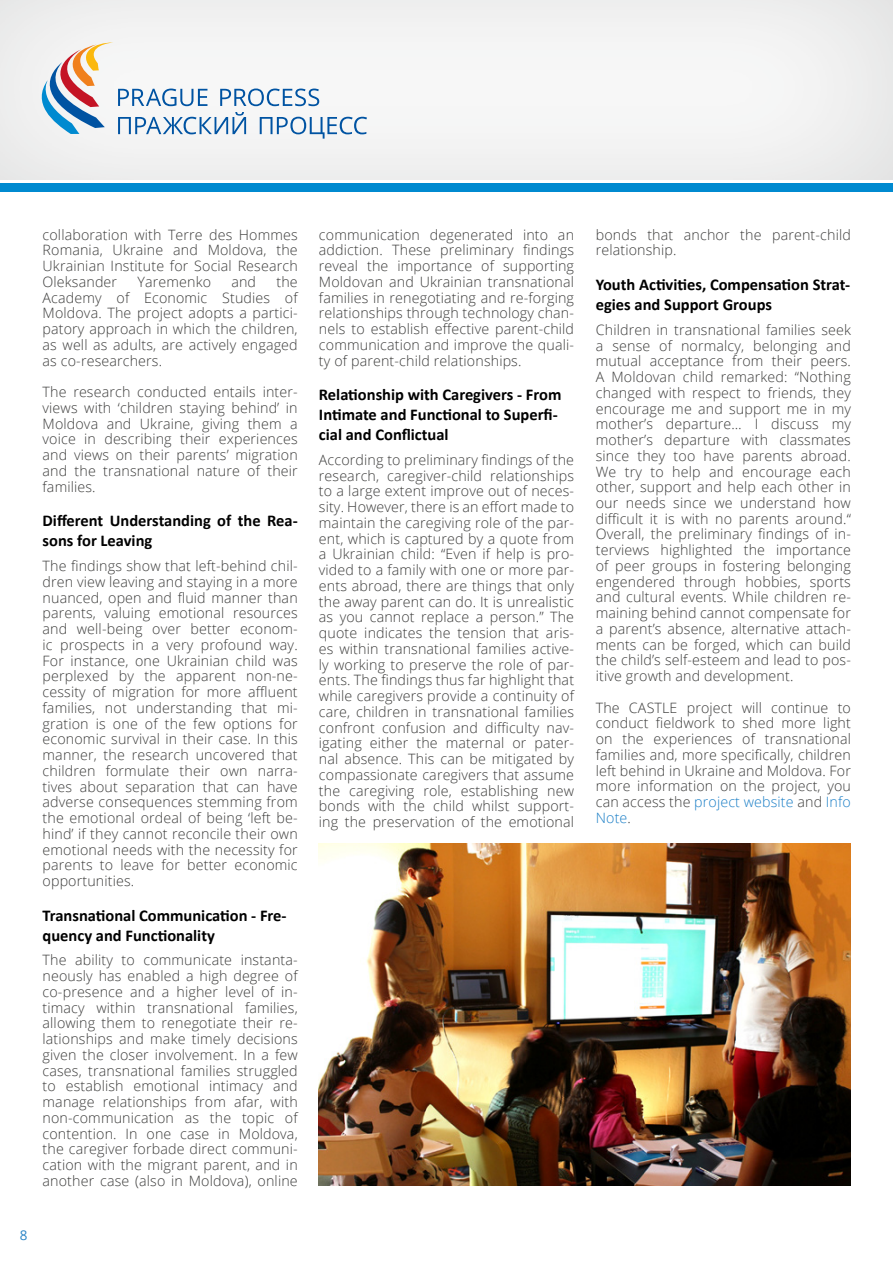
<style>
.page{position:relative;width:893px;height:1263px;background:#fff}
.page>*{position:absolute;margin:0;border:0;box-sizing:border-box;transform-origin:0 0}
.t1{font:700 16.5px/19.8px "Calibri";color:#000}
.t2{font:300 14.25px/15.8px "Open Sans";letter-spacing:.01em;color:#3b3b3a;text-align:justify}
.t3{font:13.5px "Open Sans";color:#2883c5}
.s1{color:#1a7ec6}
</style>
<div class="page">
<svg style="left:42px;top:43px;width:325px;height:96px"></svg>
<div style="left:0;top:183px;width:893px;height:9px;background:#008ad0"></div>
<img style="left:319px;top:843px;width:531px;height:343px">
<p class="t2" style="left:43px;top:226px;width:257px">collaboration with Terre des Hommes Romania, Ukraine and Moldova, the Ukrainian Institute for Social Research Oleksander</p>
<p class="t2" style="left:43px;top:273px;width:257px;text-indent:234px">the Academy of Economic Studies of Moldova. The project adopts a partici&shy;patory approach in which the children, as well as adults, are actively engaged as co-researchers.</p>
<p class="t2" style="left:43px;top:384px;width:257px">The research conducted entails inter&shy;views with ‘children staying behind’ in Moldova and Ukraine, giving them a voice in describing their experiences and views on their parents’ migration and the transnational nature of their families.</p>
<p class="t1" style="left:43px;top:510px;width:257px">Different Understanding of the Rea&shy;sons for Leaving</p>
<p class="t2" style="left:43px;top:558px;width:257px">The findings show that left-behind chil&shy;dren view leaving and staying in a more nuanced, open and fluid manner than parents, valuing emotional resources and well-being over better econom&shy;ic prospects in a very profound way.<br>For instance, one Ukrainian child was perplexed by the apparent non-ne&shy;cessity of migration for more affluent families, not understanding that mi&shy;gration is one of the few options for economic survival in their case. In this manner, the research uncovered that children formulate their own narra&shy;tives about separation that can have adverse consequences stemming from the emotional ordeal of being ‘left be&shy;hind’ if they cannot reconcile their own emotional needs with the necessity for parents to leave for better economic opportunities.</p>
<p class="t1" style="left:43px;top:905px;width:246px">Transnational Communication - Fre&shy;quency and Functionality</p>
<p class="t2" style="left:43px;top:952px;width:257px">The ability to communicate instanta&shy;neously has enabled a high degree of co-presence and a higher level of in&shy;timacy within transnational families, allowing them to renegotiate their re&shy;lationships and make timely decisions given the closer involvement. In a few cases, transnational families struggled to establish emotional intimacy and manage relationships from afar, with non-communication as the topic of contention. In one case in Moldova, the caregiver forbade direct communi&shy;cation with the migrant parent, and in another case (also in Moldova), online</p>
<p class="t2" style="left:137px;top:273px;width:75px">Yaremenko</p>
<p class="t2" style="left:231px;top:273px;width:26px">and</p>
<p class="t3" style="left:20px;top:1226px;width:9px">8</p>
<p class="t2" style="left:319px;top:226px;width:257px">communication degenerated into an addiction. These preliminary findings reveal the importance of supporting Moldovan and Ukrainian transnational families in renegotiating and re-forging relationships through technology chan&shy;nels to establish effective parent-child communication and improve the quali&shy;ty of parent-child relationships.</p>
<p class="t1" style="left:319px;top:384px;width:244px">Relationship with Caregivers - From<br>Intimate and Functional to Superfi&shy;cial and Conflictual</p>
<p class="t2" style="left:319px;top:451px;width:257px">According to preliminary findings of the research, caregiver-child relationships to a large extent improve out of neces&shy;sity. However, there is an effort made to maintain the caregiving role of the par&shy;ent, which is captured by a quote from a Ukrainian child: “Even if help is pro&shy;vided to a family with one or more par&shy;ents abroad, there are things that only the away parent can do. It is unrealistic as you cannot replace a person.” The quote indicates the tension that aris&shy;es within transnational families active&shy;ly working to preserve the role of par&shy;ents. The findings thus far highlight that while caregivers provide a continuity of care, children in transnational families confront confusion and difficulty nav&shy;igating either the maternal or pater&shy;nal absence. This can be mitigated by compassionate caregivers that assume the caregiving role, establishing new bonds with the child whilst support&shy;ing the preservation of the emotional</p>
<p class="t2" style="left:596px;top:226px;width:257px">bonds that anchor the parent-child relationship.</p>
<p class="t1" style="left:596px;top:274px;width:256px">Youth Activities, Compensation Strat&shy;egies and Support Groups</p>
<p class="t2" style="left:596px;top:321px;width:257px">Children in transnational families seek a sense of normalcy, belonging and mutual acceptance from their peers.<br>A Moldovan child remarked: “Nothing changed with respect to friends, they encourage me and support me in my mother’s departure… I discuss my mother’s departure with classmates since they too have parents abroad.<br>We try to help and encourage each other, support and help each other in our needs since we understand how difficult it is with no parents around.“ Overall, the preliminary findings of in&shy;terviews highlighted the importance of peer groups in fostering belonging engendered through hobbies, sports and cultural events. While children re&shy;maining behind cannot compensate for a parent’s absence, alternative attach&shy;ments can be forged, which can build the child’s self-esteem and lead to pos&shy;itive growth and development.</p>
<p class="t2" style="left:596px;top:699px;width:257px">The CASTLE project will continue to conduct fieldwork to shed more light on the experiences of transnational families and, more specifically, children left behind in Ukraine and Moldova. For more information on the project, you can access the <span class="s1">project website</span> and <span class="s1">Info Note</span>.</p>
</div>
